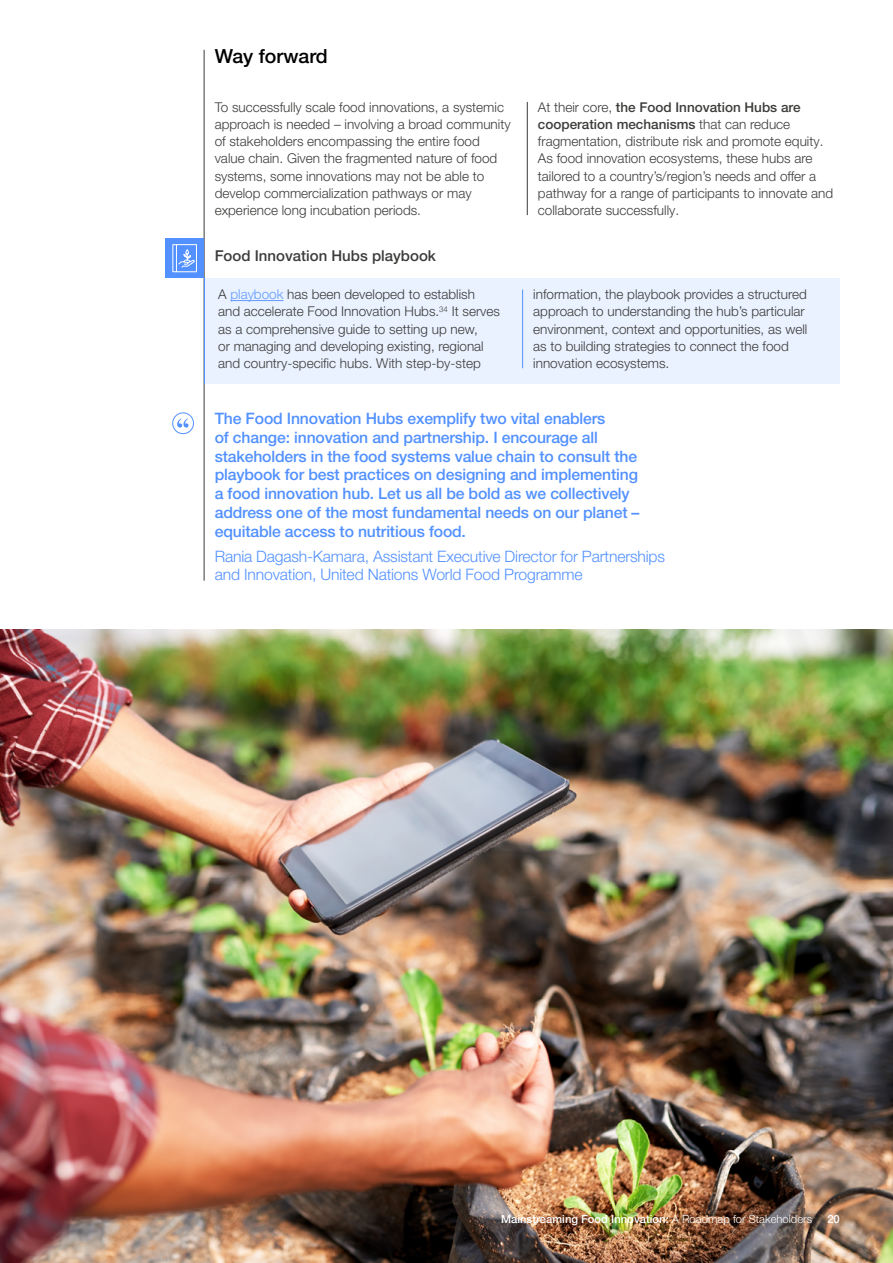
<style>
.page{position:relative;width:893px;height:1263px;background:#fff}
.page>*{position:absolute;margin:0;border:0;box-sizing:border-box;transform-origin:0 0}
.t1{font:500 19.5px "Helvetica Neue LT Pro";color:#000}
.t2{font:500 15.75px/18.8px "Helvetica Neue LT Pro";letter-spacing:-.01em;color:#5291ff}
.t3{font:300 15.75px/18.8px "Helvetica Neue LT Pro";letter-spacing:-.01em;color:#5291ff}
.t4{font:500 15px "Helvetica Neue LT Pro";color:#3c3c3b}
.t5{font:300 13.5px/17.2px "Helvetica Neue LT Pro";color:#3c3c3b}
.t6{font:500 11.25px "Helvetica Neue LT Pro";color:#fff}
.s1{font-weight:500}
.s2{color:#639cff}
.s3{font-weight:300}
</style>
<div class="page">
<hr style="left:204px;top:50px;width:1px;height:531px;background:#3c3c3b">
<hr style="left:527px;top:102px;width:1px;height:113px;background:#3c3c3b">
<hr style="left:204px;top:278px;width:1px;height:106px;background:#5291ff">
<div style="left:205px;top:278px;width:635px;height:106px;background:#eaf2ff"></div>
<hr style="left:230px;top:300px;width:53px;height:1px;background:#639cff">
<hr style="left:522px;top:290px;width:1px;height:78px;background:#5291ff">
<div style="left:165px;top:238px;width:39px;height:40px;background:#5291ff"></div>
<svg style="left:172px;top:244px;width:25px;height:28px"></svg>
<img style="left:0;top:629px;width:893px;height:634px">
<div style="left:172px;top:413px;width:22px;height:21px;border:1px solid #5291ff;border-radius:50%"></div>
<svg style="left:177px;top:418px;width:11px;height:10px"></svg>
<h1 class="t1" style="left:215px;top:44px;width:115px">Way forward</h1>
<p class="t5" style="left:215px;top:98px;width:297px">To successfully scale food innovations, a systemic approach is needed – involving a broad community of stakeholders encompassing the entire food value chain. Given the fragmented nature of food systems, some innovations may not be able to develop commercialization pathways or may experience long incubation periods.</p>
<p class="t5" style="left:538px;top:98px;width:297px">At their core, <span class="s1">the Food Innovation Hubs are cooperation mechanisms</span> that can reduce fragmentation, distribute risk and promote equity.<br>As food innovation ecosystems, these hubs are tailored to a country’s/region’s needs and offer a pathway for a range of participants to innovate and collaborate successfully.</p>
<p class="t4" style="left:215px;top:246px;width:223px">Food Innovation Hubs playbook</p>
<p class="t5" style="left:218px;top:285px;width:283px">A <span class="s2">playbook</span> has been developed to establish and accelerate Food Innovation Hubs.<sup>34</sup> It serves as a comprehensive guide to setting up new,<br>or managing and developing existing, regional and country-specific hubs. With step-by-step</p>
<p class="t5" style="left:533px;top:285px;width:276px">information, the playbook provides a structured approach to understanding the hub’s particular environment, context and opportunities, as well as to building strategies to connect the food innovation ecosystems.</p>
<p class="t2" style="left:215px;top:409px;width:426px">The Food Innovation Hubs exemplify two vital enablers<br>of change: innovation and partnership. I encourage all stakeholders in the food systems value chain to consult the playbook for best practices on designing and implementing a food innovation hub. Let us all be bold as we collectively address one of the most fundamental needs on our planet – equitable access to nutritious food.</p>
<p class="t3" style="left:215px;top:546px;width:452px">Rania Dagash-Kamara, Assistant Executive Director for Partnerships and Innovation, United Nations World Food Programme</p>
<p class="t6" style="left:501px;top:1212px;width:312px">Mainstreaming Food Innovation: <span class="s3">A Roadmap for Stakeholders</span></p>
<p class="t6" style="left:827px;top:1212px;width:14px">20</p>
</div>
